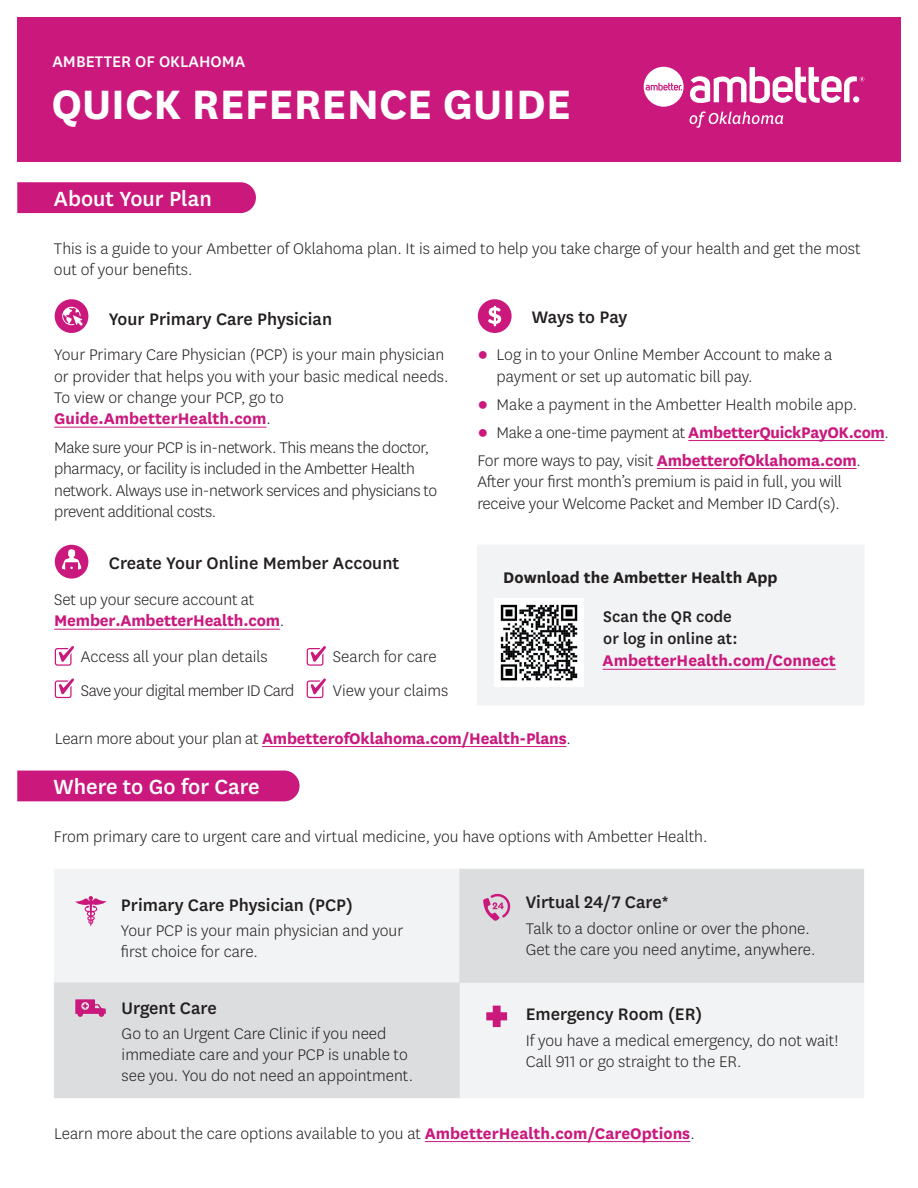
<style>
.page{position:relative;width:918px;height:1188px;background:#fff}
.page>*{position:absolute;margin:0;border:0;box-sizing:border-box;transform-origin:0 0}
.t1{font:700 48px "Centene Sans";color:#fff}
.t2{font:500 24px "Centene Sans";color:#fff}
.t3{font:500 19.5px "Centene Sans";color:#231f20}
.t4{font:300 18px/21px "Centene Sans";color:#231f20}
.t5{font:300 18px/21.6px "Centene Sans";letter-spacing:-.02em;color:#231f20}
.t6{font:700 18px "Centene Sans";letter-spacing:-.01em;color:#ca187d}
.t7{font:500 18px/22px "Centene Sans";color:#231f20}
.t8{font:700 18px "Centene Sans";color:#231f20}
.t9{font:300 18px "Centene Sans";letter-spacing:-.03em;color:#231f20}
.t10{font:500 18px "Centene Sans";color:#fff}
.s1{font-weight:700;color:#ca187d}
.s2{font-family:"Arial";font-weight:400;color:#ca187d}
.s3{font-weight:300;color:#231f20}
</style>
<div class="page">
<div style="left:477px;top:545px;width:387px;height:160px;background:#f2f3f4"></div>
<div style="left:17px;top:182px;width:239px;height:31px;background:#ca187d"></div>
<div style="left:54px;top:869px;width:407px;height:115px;background:#f2f3f4"></div>
<div style="left:459px;top:983px;width:405px;height:115px;background:#f2f3f4"></div>
<div style="left:54px;top:983px;width:405px;height:115px;background:#dcdddf"></div>
<div style="left:459px;top:869px;width:405px;height:114px;background:#dcdddf"></div>
<hr style="left:425px;top:1141px;width:265px;height:1px;background:#ca187d">
<hr style="left:688px;top:440px;width:197px;height:1px;background:#ca187d">
<hr style="left:657px;top:468px;width:200px;height:1px;background:#ca187d">
<hr style="left:54px;top:629px;width:226px;height:1px;background:#ca187d">
<hr style="left:54px;top:427px;width:212px;height:1px;background:#ca187d">
<hr style="left:262px;top:746px;width:305px;height:1px;background:#ca187d">
<hr style="left:603px;top:669px;width:233px;height:1px;background:#ca187d">
<div style="left:17px;top:17px;width:884px;height:145px;background:#ca187d"></div>
<div style="left:55px;top:299px;width:33px;height:34px;background:#ca187d;border-radius:50%"></div>
<svg style="left:62px;top:307px;width:21px;height:19px"></svg>
<svg style="left:644px;top:67px;width:40px;height:40px"></svg>
<svg style="left:690px;top:67px;width:174px;height:37px"></svg>
<svg style="left:690px;top:112px;width:93px;height:16px"></svg>
<div style="left:55px;top:545px;width:33px;height:34px;background:#ca187d;border-radius:50%"></div>
<svg style="left:62px;top:549px;width:20px;height:21px"></svg>
<svg style="left:55px;top:646px;width:19px;height:20px"></svg>
<svg style="left:55px;top:678px;width:19px;height:20px"></svg>
<svg style="left:307px;top:646px;width:19px;height:20px"></svg>
<svg style="left:307px;top:678px;width:19px;height:20px"></svg>
<img style="left:495px;top:598px;width:88px;height:89px">
<div style="left:17px;top:771px;width:283px;height:30px;background:#ca187d"></div>
<svg style="left:75px;top:896px;width:31px;height:30px"></svg>
<svg style="left:75px;top:999px;width:31px;height:18px"></svg>
<svg style="left:483px;top:894px;width:27px;height:27px"></svg>
<svg style="left:486px;top:1006px;width:21px;height:21px"></svg>
<div style="left:478px;top:299px;width:34px;height:34px;background:#ca187d;border-radius:50%"></div>
<svg style="left:488px;top:306px;width:13px;height:20px"></svg>
<p class="t10" style="left:52px;top:50px;width:195px">AMBETTER OF OKLAHOMA</p>
<h1 class="t1" style="left:51px;top:70px;width:521px">QUICK REFERENCE GUIDE</h1>
<h2 class="t2" style="left:54px;top:182px;width:159px">About Your Plan</h2>
<p class="t4" style="left:54px;top:237px;width:808px">This is a guide to your Ambetter of Oklahoma plan. It is aimed to help you take charge of your health and get the most out of your benefits.</p>
<h3 class="t3" style="left:109px;top:306px;width:225px">Your Primary Care Physician</h3>
<p class="t4" style="left:54px;top:343px;width:396px;line-height:21.5px">Your Primary Care Physician (PCP) is your main physician or provider that helps you with your basic medical needs.<br>To view or change your PCP, go to <span class="s1">Guide.AmbetterHealth.com</span>.</p>
<p class="t5" style="left:54px;top:436px;width:385px">Make sure your PCP is in-network. This means the doctor, pharmacy, or facility is included in the Ambetter Health network. Always use in-network services and physicians to prevent additional costs.</p>
<h3 class="t3" style="left:109px;top:550px;width:292px">Create Your Online Member Account</h3>
<p class="t4" style="left:54px;top:589px;width:232px">Set up your secure account at<br><span class="s1">Member.AmbetterHealth.com</span>.</p>
<p class="t4" style="left:81px;top:645px;width:188px">Access all your plan details</p>
<p class="t9" style="left:81px;top:679px;width:215px">Save your digital member ID Card</p>
<h3 class="t3" style="left:532px;top:304px;width:97px">Ways to Pay</h3>
<p class="t4" style="left:497px;top:343px;width:337px;line-height:21.6px;text-indent:-19px"><span class="s2">●</span> Log in to your Online Member Account to make a payment or set up automatic bill pay.</p>
<p class="t4" style="left:477px;top:393px;width:381px"><span class="s2">●</span> Make a payment in the Ambetter Health mobile app.</p>
<p class="t5" style="left:477px;top:421px;width:413px"><span class="s2">●</span> Make a one-time payment at <span class="s1">AmbetterQuickPayOK.com</span>.</p>
<p class="t4" style="left:477px;top:449px;width:385px;line-height:21.6px">For more ways to pay, visit <span class="s1">AmbetterofOklahoma.com</span>.<br>After your first month’s premium is paid in full, you will receive your Welcome Packet and Member ID Card(s).</p>
<h4 class="t8" style="left:503px;top:565px;width:276px">Download the Ambetter Health App</h4>
<p class="t7" style="left:603px;top:605px;width:235px">Scan the QR code<br>or log in online at:<br><span class="s1">AmbetterHealth.com/Connect</span></p>
<p class="t4" style="left:333px;top:645px;width:105px">Search for care</p>
<p class="t4" style="left:333px;top:679px;width:117px">View your claims</p>
<p class="t6" style="left:55px;top:725px;width:518px"><span class="s3">Learn more about your plan at</span> AmbetterofOklahoma.com/Health-Plans<span class="s3">.</span></p>
<h2 class="t2" style="left:54px;top:770px;width:208px">Where to Go for Care</h2>
<p class="t4" style="left:54px;top:825px;width:655px">From primary care to urgent care and virtual medicine, you have options with Ambetter Health.</p>
<h3 class="t3" style="left:121px;top:891px;width:233px">Primary Care Physician (PCP)</h3>
<p class="t4" style="left:121px;top:920px;width:284px">Your PCP is your main physician and your first choice for care.</p>
<h3 class="t3" style="left:122px;top:995px;width:97px">Urgent Care</h3>
<p class="t4" style="left:122px;top:1023px;width:293px">Go to an Urgent Care Clinic if you need immediate care and your PCP is unable to see you. You do not need an appointment.</p>
<h3 class="t3" style="left:526px;top:889px;width:145px">Virtual 24/7 Care*</h3>
<p class="t4" style="left:526px;top:917px;width:291px">Talk to a doctor online or over the phone.<br>Get the care you need anytime, anywhere.</p>
<h3 class="t3" style="left:526px;top:1001px;width:178px">Emergency Room (ER)</h3>
<p class="t4" style="left:526px;top:1029px;width:314px">If you have a medical emergency, do not wait!<br>Call 911 or go straight to the ER.</p>
<p class="t4" style="left:54px;top:1122px;width:642px">Learn more about the care options available to you at <span class="s1">AmbetterHealth.com/CareOptions</span>.</p>
</div>
